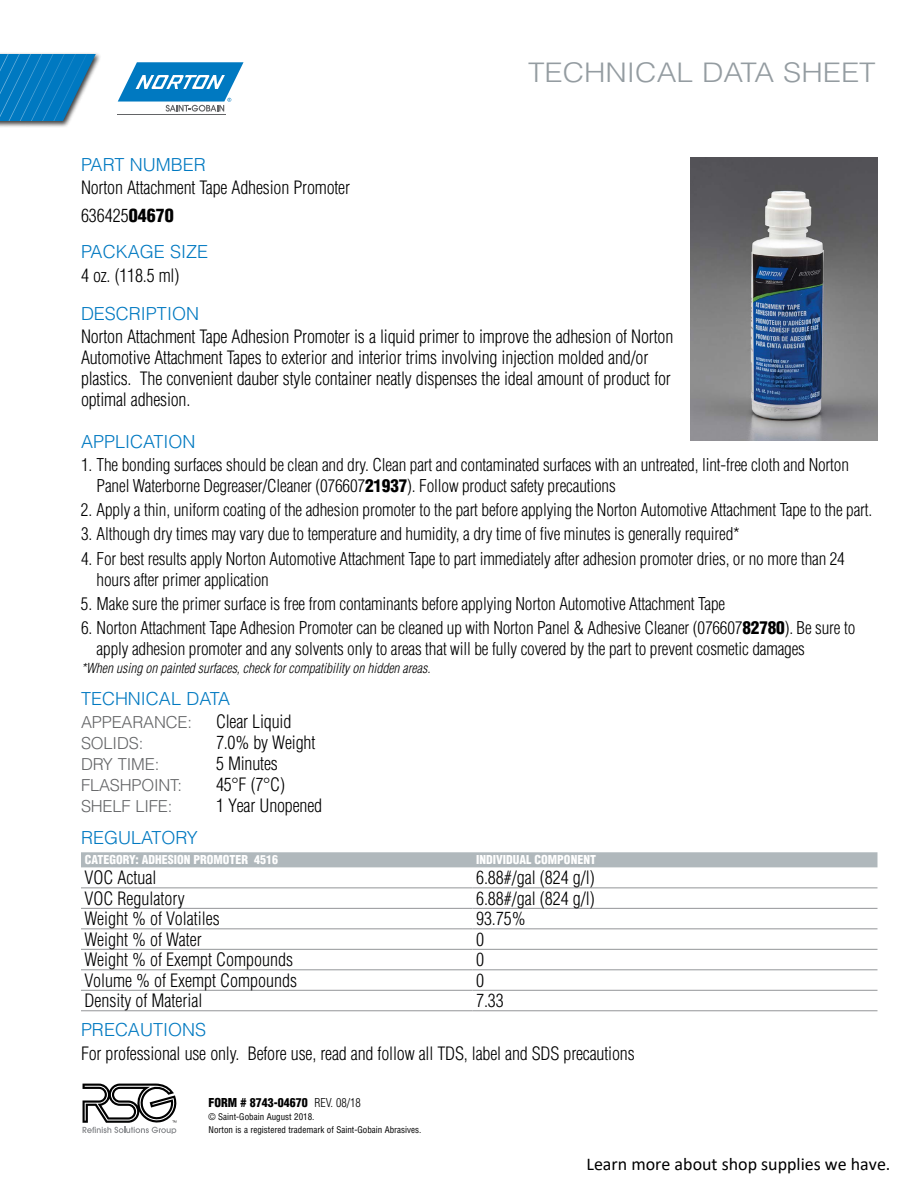
<style>
.page{position:relative;width:918px;height:1188px;background:#fff}
.page>*{position:absolute;margin:0;border:0;box-sizing:border-box;transform-origin:0 0}
.t1{font:300 27px "Helvetica LT Std";color:#949ca1;scale:1.1 1}
.t2{font:300 condensed 18px/21px "Helvetica LT Std";letter-spacing:-.01em;color:#000}
.t3{font:300 18px "Helvetica LT Std";color:#0079c1}
.t4{font:18px "Calibri";color:#000}
.t5{font:300 condensed 17.25px/21px "Helvetica LT Std";letter-spacing:-.01em;color:#000}
.t6{font:300 16.5px "Helvetica LT Std";letter-spacing:-.01em;color:#636466}
.t7{font:italic 300 condensed 13.5px "Helvetica LT Std";color:#000}
.t8{font:900 condensed 12px "Helvetica LT Std";color:#fff}
.t9{font:900 condensed 12px "Helvetica LT Std";color:#000}
.t10{font:condensed 9px/12.9px "Helvetica LT Std";color:#000}
.s1{font-weight:900}
.s2{font-weight:300}
</style>
<div class="page">
<hr style="left:118px;top:114px;width:108px;height:1px;background:#636466">
<svg style="left:118px;top:62px;width:126px;height:50px"></svg>
<div style="left:81px;top:852px;width:797px;height:15px;background:#b0b8bc"></div>
<hr style="left:81px;top:888px;width:391px;height:1px;background:#939598">
<hr style="left:472px;top:888px;width:406px;height:1px;background:#939598">
<hr style="left:81px;top:908px;width:391px;height:1px;background:#939598">
<hr style="left:472px;top:908px;width:406px;height:1px;background:#939598">
<hr style="left:81px;top:929px;width:391px;height:1px;background:#939598">
<hr style="left:472px;top:929px;width:406px;height:1px;background:#939598">
<hr style="left:81px;top:949px;width:391px;height:1px;background:#939598">
<hr style="left:472px;top:949px;width:406px;height:1px;background:#939598">
<hr style="left:81px;top:970px;width:391px;height:1px;background:#939598">
<hr style="left:472px;top:970px;width:406px;height:1px;background:#939598">
<hr style="left:81px;top:990px;width:391px;height:1px;background:#939598">
<hr style="left:472px;top:990px;width:406px;height:1px;background:#939598">
<hr style="left:81px;top:1011px;width:391px;height:1px;background:#939598">
<hr style="left:472px;top:1011px;width:406px;height:1px;background:#939598">
<img style="left:690px;top:158px;width:188px;height:283px">
<svg style="left:83px;top:1084px;width:93px;height:50px"></svg>
<div style="left:0;top:52px;width:102px;height:76px;background:#000;opacity:.75"></div>
<svg style="left:0;top:54px;width:96px;height:67px;background:#298bc6"></svg>
<hr style="left:0;top:0;width:918px;height:1px;background:#8dc63f">
<h1 class="t1" style="left:528px;top:55px;width:318px">TECHNICAL DATA SHEET</h1>
<p class="t3" style="left:81px;top:153px;width:126px">PART NUMBER</p>
<p class="t2" style="left:81px;top:173px;width:271px;line-height:28.3px">Norton Attachment Tape Adhesion Promoter<br>636425<span class="s1">04670</span></p>
<p class="t3" style="left:81px;top:241px;width:129px">PACKAGE SIZE</p>
<p class="t2" style="left:81px;top:265px;width:100px">4 oz. (118.5 ml)</p>
<p class="t3" style="left:81px;top:302px;width:120px">DESCRIPTION</p>
<p class="t2" style="left:81px;top:326px;width:594px">Norton Attachment Tape Adhesion Promoter is a liquid primer to improve the adhesion of Norton Automotive Attachment Tapes to exterior and interior trims involving injection molded and/or plastics. The convenient dauber style container neatly dispenses the ideal amount of product for optimal adhesion.</p>
<p class="t3" style="left:81px;top:430px;width:116px">APPLICATION</p>
<p class="t5" style="left:97px;top:454px;width:754px;text-indent:-16px">1. The bonding surfaces should be clean and dry. Clean part and contaminated surfaces with an untreated, lint-free cloth and Norton<br>Panel Waterborne Degreaser/Cleaner (076607<span class="s1">21937</span>). Follow product safety precautions</p>
<p class="t5" style="left:81px;top:499px;width:793px">2. Apply a thin, uniform coating of the adhesion promoter to the part before applying the Norton Automotive Attachment Tape to the part.</p>
<p class="t5" style="left:81px;top:524px;width:660px">3. Although dry times may vary due to temperature and humidity, a dry time of five minutes is generally required*</p>
<p class="t5" style="left:97px;top:548px;width:750px;text-indent:-16px">4. For best results apply Norton Automotive Attachment Tape to part immediately after adhesion promoter dries, or no more than 24 hours after primer application</p>
<p class="t5" style="left:81px;top:593px;width:646px">5. Make sure the primer surface is free from contaminants before applying Norton Automotive Attachment Tape</p>
<p class="t5" style="left:97px;top:617px;width:760px;text-indent:-16px">6. Norton Attachment Tape Adhesion Promoter can be cleaned up with Norton Panel &amp; Adhesive Cleaner (076607<span class="s1">82780</span>). Be sure to apply adhesion promoter and any solvents only to areas that will be fully covered by the part to prevent cosmetic damages</p>
<p class="t7" style="left:81px;top:660px;width:351px">*When using on painted surfaces, check for compatibility on hidden areas.</p>
<p class="t3" style="left:81px;top:687px;width:151px">TECHNICAL DATA</p>
<p class="t6" style="left:81px;top:712px;width:113px">APPEARANCE:</p>
<p class="t2" style="left:216px;top:711px;width:77px">Clear Liquid</p>
<p class="t6" style="left:81px;top:733px;width:64px">SOLIDS:</p>
<p class="t2" style="left:216px;top:732px;width:101px">7.0% by Weight</p>
<p class="t6" style="left:81px;top:754px;width:80px">DRY TIME:</p>
<p class="t2" style="left:216px;top:753px;width:63px">5 Minutes</p>
<p class="t6" style="left:81px;top:775px;width:103px">FLASHPOINT:</p>
<p class="t2" style="left:216px;top:774px;width:71px">45°F (7°C)</p>
<p class="t6" style="left:81px;top:796px;width:93px">SHELF LIFE:</p>
<p class="t2" style="left:216px;top:795px;width:108px">1 Year Unopened</p>
<p class="t3" style="left:81px;top:826px;width:118px">REGULATORY</p>
<p class="t8" style="left:85px;top:852px;width:195px">CATEGORY: ADHESION PROMOTER 4516</p>
<p class="t8" style="left:476px;top:852px;width:121px">INDIVIDUAL COMPONENT</p>
<p class="t2" style="left:85px;top:867px;width:74px">VOC Actual</p>
<p class="t2" style="left:476px;top:867px;width:120px">6.88#/gal (824 g/l)</p>
<p class="t2" style="left:85px;top:887px;width:102px">VOC Regulatory</p>
<p class="t2" style="left:476px;top:887px;width:120px">6.88#/gal (824 g/l)</p>
<p class="t2" style="left:85px;top:908px;width:137px">Weight % of Volatiles</p>
<p class="t2" style="left:476px;top:908px;width:51px">93.75%</p>
<p class="t2" style="left:85px;top:928px;width:119px">Weight % of Water</p>
<p class="t2" style="left:476px;top:928px;width:9px">0</p>
<p class="t2" style="left:85px;top:949px;width:210px">Weight % of Exempt Compounds</p>
<p class="t2" style="left:476px;top:949px;width:9px">0</p>
<p class="t2" style="left:85px;top:969px;width:214px">Volume % of Exempt Compounds</p>
<p class="t2" style="left:476px;top:969px;width:9px">0</p>
<p class="t2" style="left:85px;top:990px;width:119px">Density of Material</p>
<p class="t2" style="left:476px;top:990px;width:29px">7.33</p>
<p class="t3" style="left:81px;top:1019px;width:127px">PRECAUTIONS</p>
<p class="t2" style="left:81px;top:1043px;width:555px">For professional use only. Before use, read and follow all TDS, label and SDS precautions</p>
<p class="t9" style="left:209px;top:1095px;width:154px">FORM # 8743-04670 <span class="s2">REV. 08/18</span></p>
<p class="t10" style="left:209px;top:1110px;width:214px">© Saint-Gobain August 2018.<br>Norton is a registered trademark of Saint-Gobain Abrasives.</p>
<p class="t4" style="left:586px;top:1151px;width:306px">Learn more about shop supplies we have.</p>
</div>
